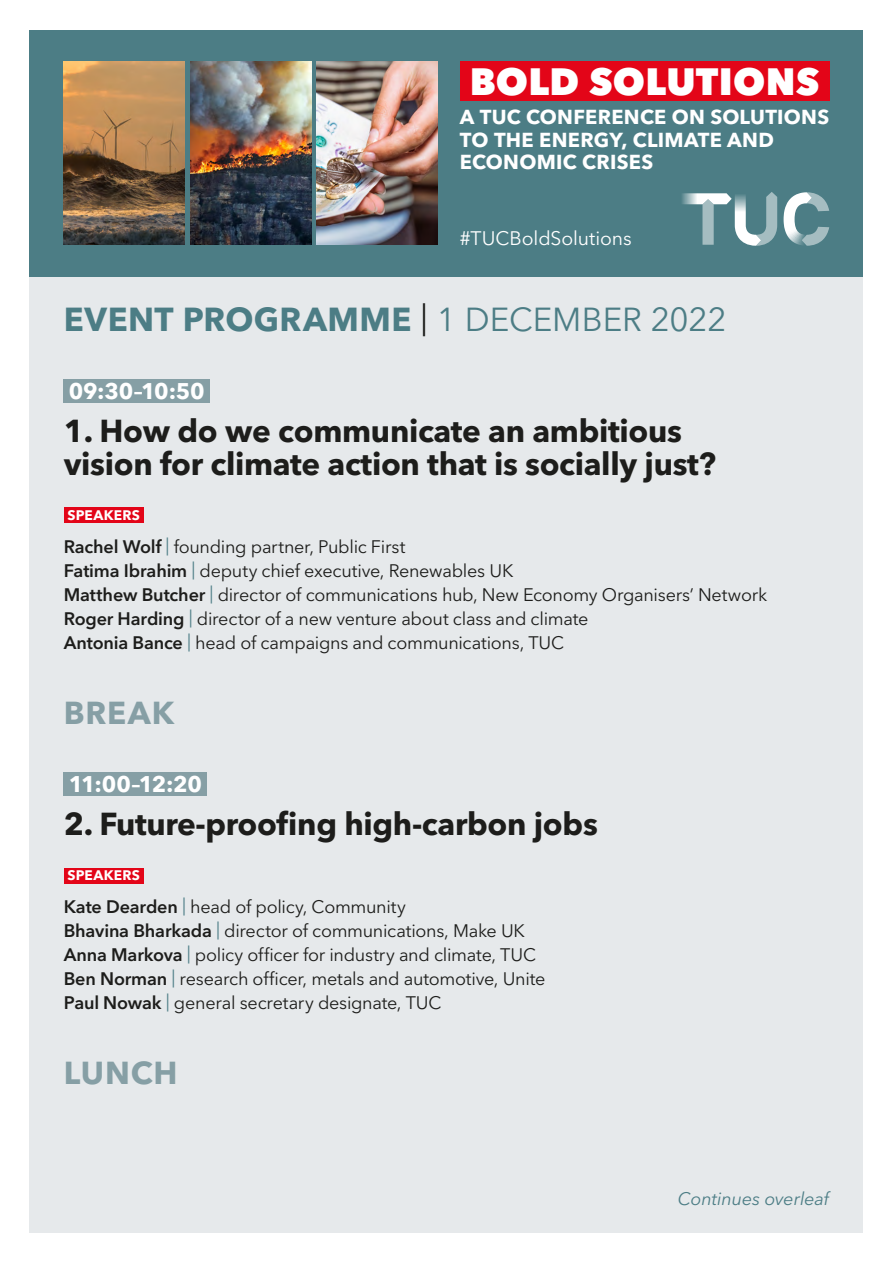
<style>
.page{position:relative;width:893px;height:1263px;background:#fff}
.page>*{position:absolute;margin:0;border:0;box-sizing:border-box;transform-origin:0 0}
.t1{font:800 37.65px "Avenir Next LT Pro";letter-spacing:.01em;color:#fff}
.Break{font:700 33px "Avenir Next LT Pro";letter-spacing:.015em;color:#4c7d85}
.Section_Title{font:700 31.5px/33px "Avenir Next LT Pro";letter-spacing:-.01em;color:#1d1d1b}
.Break-2{font:700 31.5px "Avenir Next LT Pro";letter-spacing:.025em;color:#869fa5}
.Section_Time__Text{font:700 22.5px "Avenir Next LT Pro";letter-spacing:-.01em;color:#fff}
.t2{font:700 20.1px/22.6px "Avenir Next LT Pro";letter-spacing:.01em;color:#fff}
.t3{font:19.5px "Avenir Next LT Pro";letter-spacing:-.005em;color:#fff}
.Body{font:18px/24px "Avenir Next LT Pro";letter-spacing:-.015em;color:#1d1d1b}
.t4{font:italic 18px "Avenir Next LT Pro";letter-spacing:-.005em;color:#4c7d85}
.t5{font:700 13.8px "Avenir Next LT Pro";letter-spacing:.02em;color:#fff}
.s1{font-weight:400;color:#1d1d1b}
.s2{font-weight:400}
.s3{font-weight:600}
.s4{color:#4c7d85}
</style>
<div class="page">
<div style="left:30px;top:276px;width:833px;height:957px;background:#e6e9eb"></div>
<div style="left:30px;top:30px;width:833px;height:246px;background:#4c7d85"></div>
<div style="left:64px;top:379px;width:146px;height:24px;background:#869fa5"></div>
<div style="left:64px;top:508px;width:80px;height:15px;background:#e30518"></div>
<div style="left:64px;top:772px;width:143px;height:24px;background:#869fa5"></div>
<div style="left:64px;top:868px;width:80px;height:15px;background:#e30518"></div>
<div style="left:460px;top:62px;width:369px;height:39px;background:#e30518"></div>
<img style="left:64px;top:62px;width:121px;height:183px">
<img style="left:317px;top:62px;width:121px;height:183px">
<img style="left:190px;top:62px;width:121px;height:183px">
<svg style="left:682px;top:192px;width:95px;height:54px"></svg>
<svg style="left:784px;top:192px;width:45px;height:54px"></svg>
<p class="t1" style="left:470px;top:58px;width:351px">BOLD SOLUTIONS</p>
<p class="t2" style="left:460px;top:106px;width:371px">A TUC CONFERENCE ON SOLUTIONS<br>TO THE ENERGY, CLIMATE AND<br>ECONOMIC CRISES</p>
<p class="t3" style="left:460px;top:226px;width:173px">#TUCBoldSolutions</p>
<p class="Break" style="left:64px;top:299px;width:664px">EVENT PROGRAMME <span class="s1">|</span> <span class="s2">1 DECEMBER 2022</span></p>
<p class="Section_Time__Text" style="left:69px;top:377px;width:137px">09:30–10:50</p>
<p class="Section_Title" style="left:64px;top:414px;width:654px">1. How do we communicate an ambitious vision for climate action that is socially just?</p>
<p class="t5" style="left:67px;top:507px;width:74px">SPEAKERS</p>
<p class="Body" style="left:64px;top:535px;width:705px"><span class="s3">Rachel Wolf</span> <span class="s4">|</span> founding partner, Public First<br><span class="s3">Fatima Ibrahim</span> <span class="s4">|</span> deputy chief executive, Renewables UK<br><span class="s3">Matthew Butcher</span> <span class="s4">|</span> director of communications hub, New Economy Organisers’ Network <span class="s3">Roger Harding</span> <span class="s4">|</span> director of a new venture about class and climate<br><span class="s3">Antonia Bance</span> <span class="s4">|</span> head of campaigns and communications, TUC</p>
<p class="Break-2" style="left:64px;top:694px;width:112px">BREAK</p>
<p class="Section_Time__Text" style="left:69px;top:770px;width:135px">11:00–12:20</p>
<p class="Section_Title" style="left:64px;top:807px;width:536px">2. Future-proofing high-carbon jobs</p>
<p class="t5" style="left:67px;top:867px;width:74px">SPEAKERS</p>
<p class="Body" style="left:64px;top:895px;width:483px"><span class="s3">Kate Dearden</span> <span class="s4">|</span> head of policy, Community<br><span class="s3">Bhavina Bharkada</span> <span class="s4">|</span> director of communications, Make UK <span class="s3">Anna Markova</span> <span class="s4">|</span> policy officer for industry and climate, TUC <span class="s3">Ben Norman</span> <span class="s4">|</span> research officer, metals and automotive, Unite <span class="s3">Paul Nowak</span> <span class="s4">|</span> general secretary designate, TUC</p>
<p class="Break-2" style="left:64px;top:1054px;width:115px">LUNCH</p>
<p class="t4" style="left:678px;top:1187px;width:153px">Continues overleaf</p>
</div>
